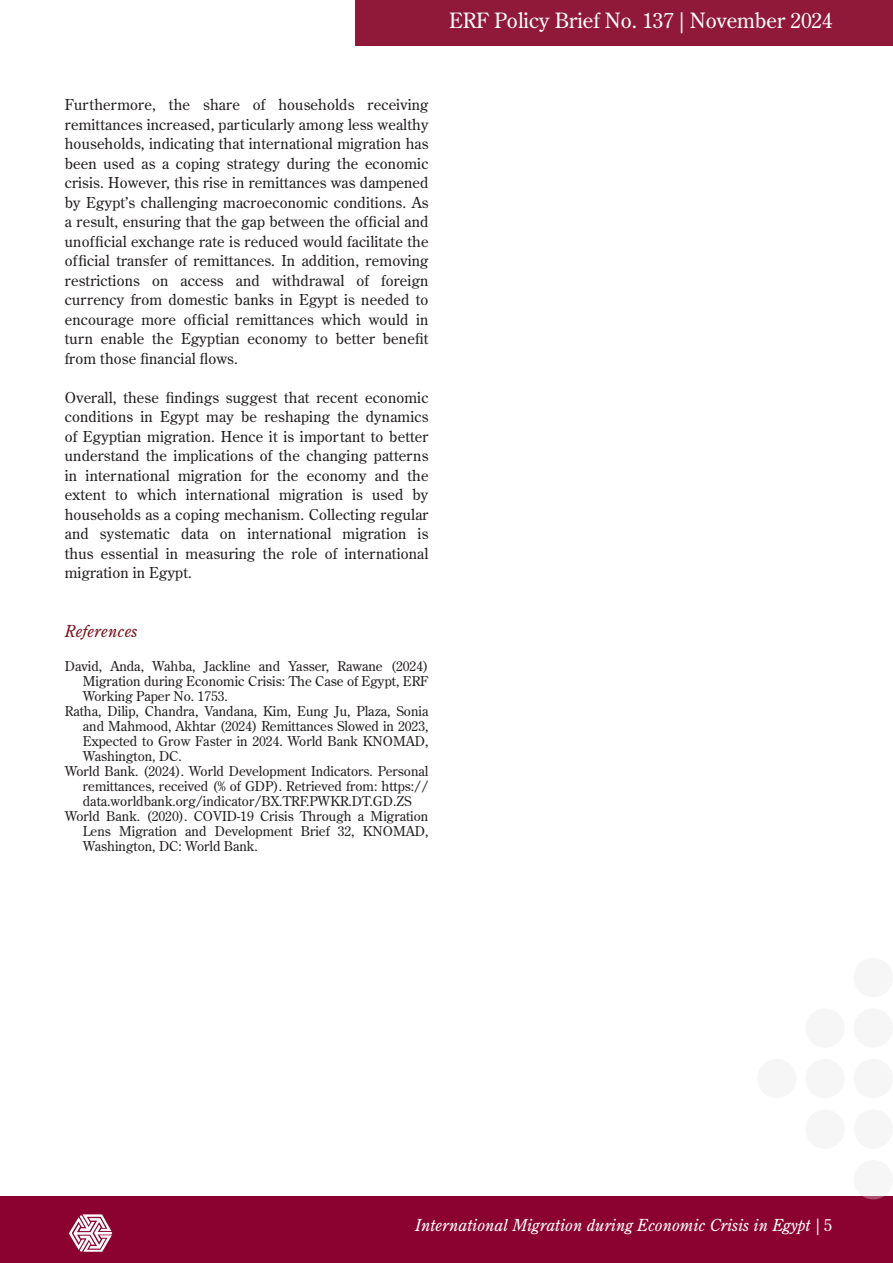
<style>
.page{position:relative;width:893px;height:1263px;background:#fff}
.page>*{position:absolute;margin:0;border:0;box-sizing:border-box;transform-origin:0 0}
.t1{font:21px "Century Old Style Std";color:#fff}
.t2{font:italic 16.5px "Century Old Style Std";color:#fff}
.t3{font:italic 16.5px "Century Old Style Std";letter-spacing:.01em;color:#7b121e}
.t4{font:15px/19.5px "Century Old Style Std";letter-spacing:.01em;color:#231f20;text-align:justify}
.Paragraph_2020{font:13.5px/15px "Century Old Style Std";color:#231f20;text-align:justify}
.s1{font-style:normal}
</style>
<div class="page">
<div style="left:355px;top:0;width:538px;height:45px;background:#901839"></div>
<div style="left:0;top:1196px;width:893px;height:67px;background:#8b012f"></div>
<div style="left:854px;top:1160px;width:39px;height:39px;background:#f6f6f6;border-radius:50%"></div>
<div style="left:854px;top:1109px;width:39px;height:40px;background:#f6f6f6;border-radius:50%"></div>
<div style="left:854px;top:1059px;width:39px;height:39px;background:#f6f6f6;border-radius:50%"></div>
<div style="left:854px;top:1008px;width:39px;height:40px;background:#f6f6f6;border-radius:50%"></div>
<div style="left:805px;top:1109px;width:40px;height:40px;background:#f6f6f6;border-radius:50%"></div>
<div style="left:805px;top:1059px;width:40px;height:39px;background:#f6f6f6;border-radius:50%"></div>
<div style="left:805px;top:1008px;width:40px;height:40px;background:#f6f6f6;border-radius:50%"></div>
<div style="left:757px;top:1059px;width:39px;height:39px;background:#f6f6f6;border-radius:50%"></div>
<svg style="left:69px;top:1214px;width:43px;height:38px"></svg>
<h1 class="t1" style="left:449px;top:7px;width:385px">ERF Policy Brief No. 137 | November 2024</h1>
<p class="t4" style="left:65px;top:95px;width:365px">Furthermore, the share of households receiving remittances increased, particularly among less wealthy households, indicating that international migration has been used as a coping strategy during the economic crisis. However, this rise in remittances was dampened by Egypt’s challenging macroeconomic conditions. As a result, ensuring that the gap between the official and unofficial exchange rate is reduced would facilitate the official transfer of remittances. In addition, removing restrictions on access and withdrawal of foreign currency from domestic banks in Egypt is needed to encourage more official remittances which would in turn enable the Egyptian economy to better benefit from those financial flows.</p>
<p class="t4" style="left:65px;top:387px;width:365px">Overall, these findings suggest that recent economic conditions in Egypt may be reshaping the dynamics of Egyptian migration. Hence it is important to better understand the implications of the changing patterns in international migration for the economy and the extent to which international migration is used by households as a coping mechanism. Collecting regular and systematic data on international migration is thus essential in measuring the role of international migration in Egypt.</p>
<p class="t3" style="left:65px;top:620px;width:74px">References</p>
<p class="Paragraph_2020" style="left:83px;top:659px;width:347px;text-indent:-18px">David, Anda, Wahba, Jackline and Yasser, Rawane (2024)<br>Migration during Economic Crisis: The Case of Egypt, ERF Working Paper No. 1753.</p>
<p class="Paragraph_2020" style="left:83px;top:704px;width:347px;text-indent:-18px">Ratha, Dilip, Chandra, Vandana, Kim, Eung Ju, Plaza, Sonia and Mahmood, Akhtar (2024) Remittances Slowed in 2023, Expected to Grow Faster in 2024. World Bank KNOMAD, Washington, DC.</p>
<p class="Paragraph_2020" style="left:83px;top:764px;width:347px;text-indent:-18px">World Bank. (2024). World Development Indicators. Personal remittances, received (% of GDP). Retrieved from: https:// data.worldbank.org/indicator/BX.TRF.PWKR.DT.GD.ZS</p>
<p class="Paragraph_2020" style="left:83px;top:809px;width:347px;text-indent:-18px">World Bank. (2020). COVID-19 Crisis Through a Migration Lens Migration and Development Brief 32, KNOMAD, Washington, DC: World Bank.</p>
<p class="t2" style="left:415px;top:1214px;width:418px">International Migration during Economic Crisis in Egypt <span class="s1">| 5</span></p>
</div>
